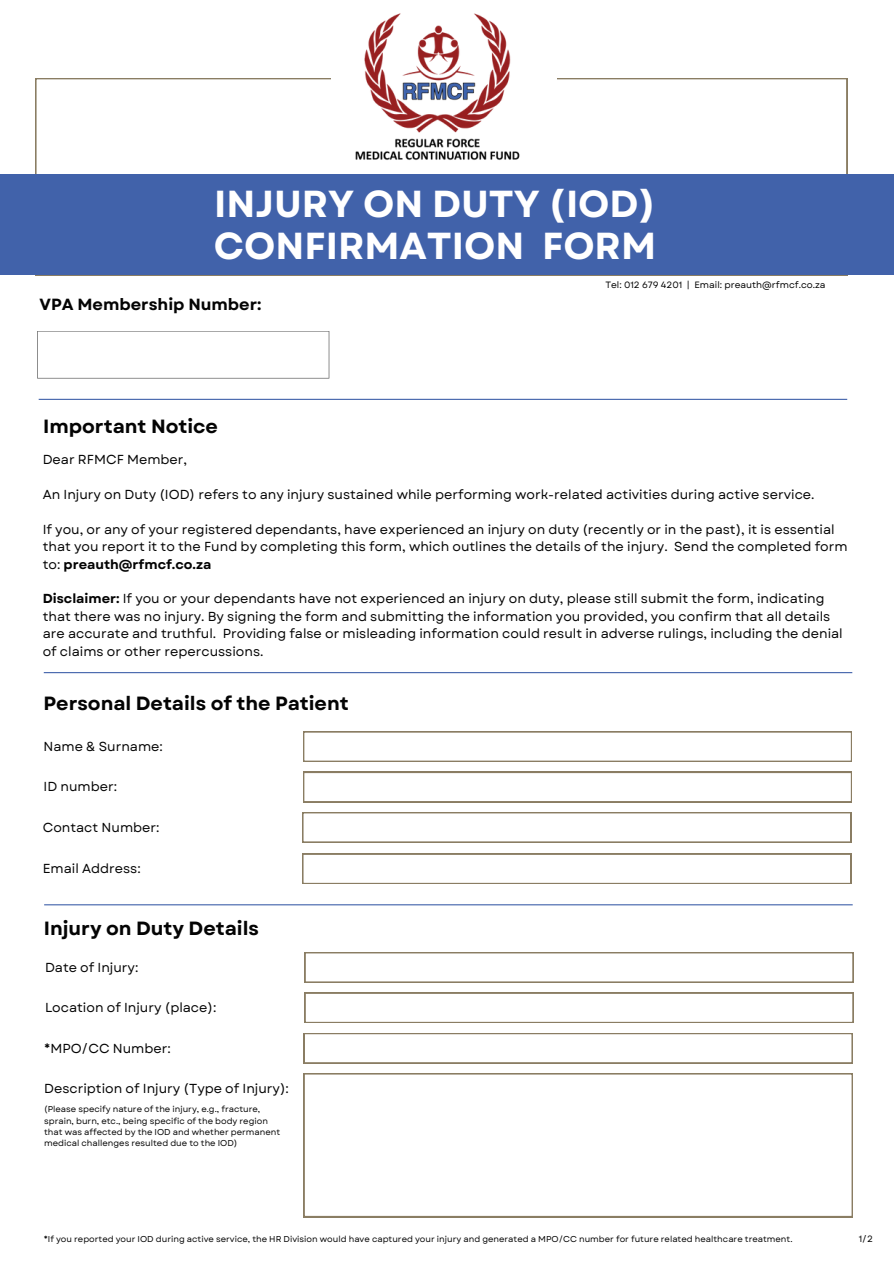
<style>
.page{position:relative;width:894px;height:1264px;background:#fff}
.page>*{position:absolute;margin:0;border:0;box-sizing:border-box;transform-origin:0 0}
.t1{font:700 37.5px/41.7px "Garet";color:#fff}
.t2{font:700 19.05px "Garet";color:#040404}
.t3{font:700 16.2px "Garet";color:#040404}
.t4{font:13.05px/17.4px "Garet";color:#040404}
.t5{font:9.15px "Garet";color:#040404}
.t6{font:8.55px/11.4px "Garet";color:#040404}
.s1{font-weight:700}
</style>
<div class="page">
<svg style="left:37px;top:331px;width:292px;height:47px"></svg>
<svg style="left:35px;top:78px;width:812px;height:97px"></svg>
<div style="left:0;top:175px;width:893px;height:100px;background:#4162aa"></div>
<div style="left:330px;top:40px;width:226px;height:85px;background:#fff"></div>
<img style="left:327px;top:13px;width:220px;height:156px">
<svg style="left:303px;top:731px;width:548px;height:30px"></svg>
<svg style="left:303px;top:772px;width:548px;height:30px"></svg>
<hr style="left:39px;top:399px;width:808px;height:1px;background:#4162aa">
<hr style="left:44px;top:904px;width:808px;height:1px;background:#4162aa">
<hr style="left:44px;top:672px;width:808px;height:1px;background:#4162aa">
<svg style="left:302px;top:812px;width:548px;height:30px"></svg>
<svg style="left:302px;top:853px;width:548px;height:31px"></svg>
<svg style="left:303px;top:1073px;width:549px;height:143px"></svg>
<svg style="left:304px;top:952px;width:549px;height:30px"></svg>
<svg style="left:304px;top:992px;width:549px;height:30px"></svg>
<svg style="left:304px;top:1033px;width:548px;height:30px"></svg>
<p class="t1" style="left:214px;top:183px;width:443px">INJURY ON DUTY (IOD)<br>CONFIRMATION FORM</p>
<h1 class="t3" style="left:40px;top:292px;width:223px">VPA Membership Number:</h1>
<h4 class="t5" style="left:605px;top:278px;width:222px">Tel: 012 679 4201 | Email: preauth@rfmcf.co.za</h4>
<p class="t2" style="left:43px;top:412px;width:176px">Important Notice</p>
<h3 class="t4" style="left:43px;top:451px;width:146px">Dear RFMCF Member,</h3>
<p class="t4" style="left:43px;top:486px;width:773px">An Injury on Duty (IOD) refers to any injury sustained while performing work-related activities during active service.</p>
<h2 class="t4" style="left:43px;top:520px;width:806px">If you, or any of your registered dependants, have experienced an injury on duty (recently or in the past), it is essential that you report it to the Fund by completing this form, which outlines the details of the injury. Send the completed form to: <span class="s1">preauth@rfmcf.co.za</span></h2>
<h4 class="t4" style="left:43px;top:590px;width:801px"><span class="s1">Disclaimer:</span> If you or your dependants have not experienced an injury on duty, please still submit the form, indicating that there was no injury. By signing the form and submitting the information you provided, you confirm that all details are accurate and truthful. Providing false or misleading information could result in adverse rulings, including the denial of claims or other repercussions.</h4>
<h4 class="t2" style="left:44px;top:689px;width:306px">Personal Details of the Patient</h4>
<p class="t4" style="left:44px;top:737px;width:121px">Name &amp; Surname:</p>
<h2 class="t4" style="left:44px;top:778px;width:75px">ID number:</h2>
<h4 class="t4" style="left:43px;top:818px;width:118px">Contact Number:</h4>
<h4 class="t4" style="left:43px;top:860px;width:99px">Email Address:</h4>
<h4 class="t2" style="left:44px;top:914px;width:216px">Injury on Duty Details</h4>
<h4 class="t4" style="left:45px;top:958px;width:95px">Date of Injury:</h4>
<h4 class="t4" style="left:45px;top:999px;width:173px">Location of Injury (place):</h4>
<h4 class="t4" style="left:44px;top:1039px;width:128px">*MPO/CC Number:</h4>
<p class="t4" style="left:44px;top:1079px;width:246px">Description of Injury (Type of Injury):</p>
<h2 class="t6" style="left:44px;top:1103px;width:237px">(Please specify nature of the injury, e.g., fracture, sprain, burn, etc., being specific of the body region that was affected by the IOD and whether permanent medical challenges resulted due to the IOD)</h2>
<h4 class="t6" style="left:44px;top:1232px;width:750px">*If you reported your IOD during active service, the HR Division would have captured your injury and generated a MPO/CC number for future related healthcare treatment.</h4>
<h4 class="t5" style="left:858px;top:1232px;width:16px">1/2</h4>
</div>
